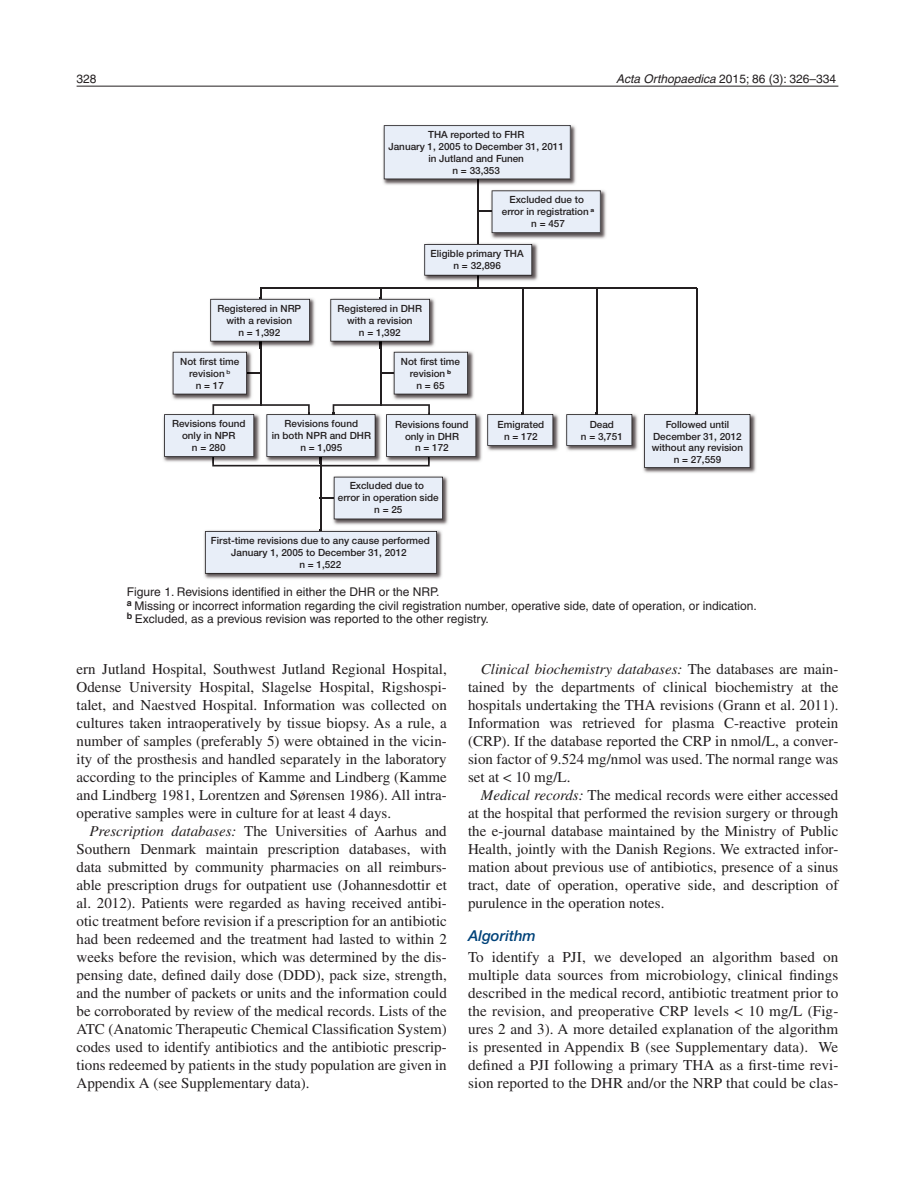
<style>
.page{position:relative;width:915px;height:1191px;background:#fff}
.page>*{position:absolute;margin:0;border:0;box-sizing:border-box;transform-origin:0 0}
.t1{font:15px/18px "Times";color:#231f20;text-align:justify}
.t2{font:italic 500 15px "Helvetica Neue LTW1 G";color:#004279}
.t3{font:12px/13.5px "Helvetica";color:#231f20}
.t4{font:500 9.9px/11.9px "Helvetica Neue LTW1 G";color:#231f20;text-align:center}
.s1{font-style:italic}
</style>
<div class="page">
<hr style="left:77px;top:86px;width:761px;height:1px;background:#231f20">
<hr style="left:380px;top:372px;width:31px;height:2px;background:#231f20">
<img style="left:393px;top:351px;width:81px;height:49px">
<svg style="left:393px;top:352px;width:75px;height:42px;background:#dfe4ee"></svg>
<hr style="left:260px;top:288px;width:1px;height:117px;background:#231f20">
<hr style="left:380px;top:288px;width:1px;height:117px;background:#231f20">
<hr style="left:521px;top:288px;width:2px;height:150px;background:#231f20">
<hr style="left:595px;top:288px;width:2px;height:150px;background:#231f20">
<hr style="left:695px;top:288px;width:2px;height:150px;background:#231f20">
<hr style="left:260px;top:287px;width:436px;height:2px;background:#231f20">
<hr style="left:477px;top:159px;width:1px;height:129px;background:#231f20">
<hr style="left:319px;top:439px;width:2px;height:110px;background:#231f20">
<hr style="left:320px;top:497px;width:31px;height:2px;background:#231f20">
<hr style="left:230px;top:372px;width:31px;height:2px;background:#231f20">
<img style="left:163px;top:416px;width:1px;height:44px">
<img style="left:210px;top:297px;width:105px;height:51px">
<svg style="left:210px;top:299px;width:100px;height:42px;background:#e0e5ef"></svg>
<img style="left:491px;top:190px;width:115px;height:49px">
<svg style="left:383px;top:125px;width:217px;height:108px"></svg>
<img style="left:333px;top:476px;width:115px;height:49px">
<div style="left:333px;top:477px;width:109px;height:42px;background:#e8eef8"></div>
<img style="left:204px;top:529px;width:238px;height:50px">
<svg style="left:205px;top:531px;width:232px;height:43px;background:#dee3ed"></svg>
<img style="left:476px;top:414px;width:6px;height:48px">
<svg style="left:164px;top:404px;width:312px;height:62px"></svg>
<img style="left:487px;top:412px;width:72px;height:39px">
<svg style="left:487px;top:414px;width:66px;height:32px;background:#d9dfe8"></svg>
<img style="left:424px;top:242px;width:114px;height:40px">
<svg style="left:424px;top:244px;width:108px;height:32px;background:#d9dee8"></svg>
<img style="left:566px;top:412px;width:72px;height:39px">
<svg style="left:566px;top:414px;width:66px;height:32px;background:#d9dfe8"></svg>
<img style="left:643px;top:412px;width:113px;height:61px">
<div style="left:644px;top:414px;width:106px;height:54px;background:#e8eef8"></div>
<img style="left:172px;top:351px;width:80px;height:49px">
<svg style="left:173px;top:352px;width:74px;height:42px;background:#dfe5ef"></svg>
<img style="left:330px;top:297px;width:105px;height:51px">
<svg style="left:330px;top:299px;width:100px;height:42px;background:#e0e5ef"></svg>
<p class="t3" style="left:77px;top:72px;width:22px">328</p>
<p class="t3" style="left:615px;top:72px;width:222px"><span class="s1">Acta Orthopaedica</span> 2015; 86 (3): 326–334</p>
<p class="t4" style="left:388px;top:128px;width:177px">THA reported to FHR<br>January 1, 2005 to December 31, 2011 in Jutland and Funen<br>n = 33,353</p>
<p class="t4" style="left:501px;top:194px;width:94px">Excluded due to error in registration <sup>a </sup>n = 457</p>
<p class="t4" style="left:217px;top:302px;width:85px">Registered in NRP with a revision<br>n = 1,392</p>
<p class="t4" style="left:180px;top:356px;width:61px">Not first time revision <sup>b<br></sup>n = 17</p>
<p class="t4" style="left:430px;top:248px;width:94px">Eligible primary THA n = 32,896</p>
<p class="t4" style="left:337px;top:303px;width:86px">Registered in DHR with a revision<br>n = 1,392</p>
<p class="t4" style="left:401px;top:356px;width:61px">Not first time revision <sup>b<br></sup>n = 65</p>
<p class="t4" style="left:172px;top:418px;width:75px">Revisions found only in NPR<br>n = 280</p>
<p class="t4" style="left:395px;top:418px;width:75px">Revisions found only in DHR<br>n = 172</p>
<p class="t4" style="left:497px;top:418px;width:48px">Emigrated n = 172</p>
<p class="t4" style="left:580px;top:419px;width:43px">Dead<br>n = 3,751</p>
<p class="t4" style="left:651px;top:418px;width:93px">Followed until<br>December 31, 2012 without any revision n = 27,559</p>
<p class="t4" style="left:271px;top:418px;width:101px">Revisions found<br>in both NPR and DHR n = 1,095</p>
<p class="t4" style="left:338px;top:479px;width:102px">Excluded due to<br>error in operation side n = 25</p>
<p class="t4" style="left:211px;top:534px;width:220px">First-time revisions due to any cause performed<br>January 1, 2005 to December 31, 2012<br>n = 1,522</p>
<p class="t3" style="left:127px;top:585px;width:631px">Figure 1. Revisions identified in either the DHR or the NRP.<br><sup>a</sup> Missing or incorrect information regarding the civil registration number, operative side, date of operation, or indication. <sup>b</sup> Excluded, as a previous revision was reported to the other registry.</p>
<p class="t1" style="left:77px;top:659px;width:371px">ern Jutland Hospital, Southwest Jutland Regional Hospital, Odense University Hospital, Slagelse Hospital, Rigshospi&shy;talet, and Naestved Hospital. Information was collected on cultures taken intraoperatively by tissue biopsy. As a rule, a number of samples (preferably 5) were obtained in the vicin&shy;ity of the prosthesis and handled separately in the laboratory according to the principles of Kamme and Lindberg (Kamme and Lindberg 1981, Lorentzen and Sørensen 1986). All intra&shy;operative samples were in culture for at least 4 days.</p>
<p class="t1" style="left:77px;top:821px;width:371px;text-indent:13px"><span class="s1">Prescription databases:</span> The Universities of Aarhus and Southern Denmark maintain prescription databases, with data submitted by community pharmacies on all reimburs&shy;able prescription drugs for outpatient use (Johannesdottir et al. 2012). Patients were regarded as having received antibi&shy;otic treatment before revision if a prescription for an antibiotic had been redeemed and the treatment had lasted to within 2 weeks before the revision, which was determined by the dis&shy;pensing date, defined daily dose (DDD), pack size, strength, and the number of packets or units and the information could be corroborated by review of the medical records. Lists of the ATC (Anatomic Therapeutic Chemical Classification System) codes used to identify antibiotics and the antibiotic prescrip&shy;tions redeemed by patients in the study population are given in Appendix A (see Supplementary data).</p>
<p class="t1" style="left:468px;top:659px;width:371px;text-indent:13px"><span class="s1">Clinical biochemistry databases:</span> The databases are main&shy;tained by the departments of clinical biochemistry at the hospitals undertaking the THA revisions (Grann et al. 2011).<br>Information was retrieved for plasma C-reactive protein (CRP). If the database reported the CRP in nmol/L, a conver&shy;sion factor of 9.524 mg/nmol was used. The normal range was set at &lt; 10 mg/L.</p>
<p class="t1" style="left:468px;top:785px;width:371px;text-indent:13px"><span class="s1">Medical records:</span> The medical records were either accessed at the hospital that performed the revision surgery or through the e-journal database maintained by the Ministry of Public Health, jointly with the Danish Regions. We extracted infor&shy;mation about previous use of antibiotics, presence of a sinus tract, date of operation, operative side, and description of purulence in the operation notes.</p>
<p class="t2" style="left:468px;top:926px;width:69px">Algorithm</p>
<p class="t1" style="left:468px;top:947px;width:371px">To identify a PJI, we developed an algorithm based on multiple data sources from microbiology, clinical findings described in the medical record, antibiotic treatment prior to the revision, and preoperative CRP levels &lt; 10 mg/L (Fig&shy;ures 2 and 3). A more detailed explanation of the algorithm is presented in Appendix B (see Supplementary data). We defined a PJI following a primary THA as a first-time revi&shy;sion reported to the DHR and/or the NRP that could be clas-</p>
</div>
